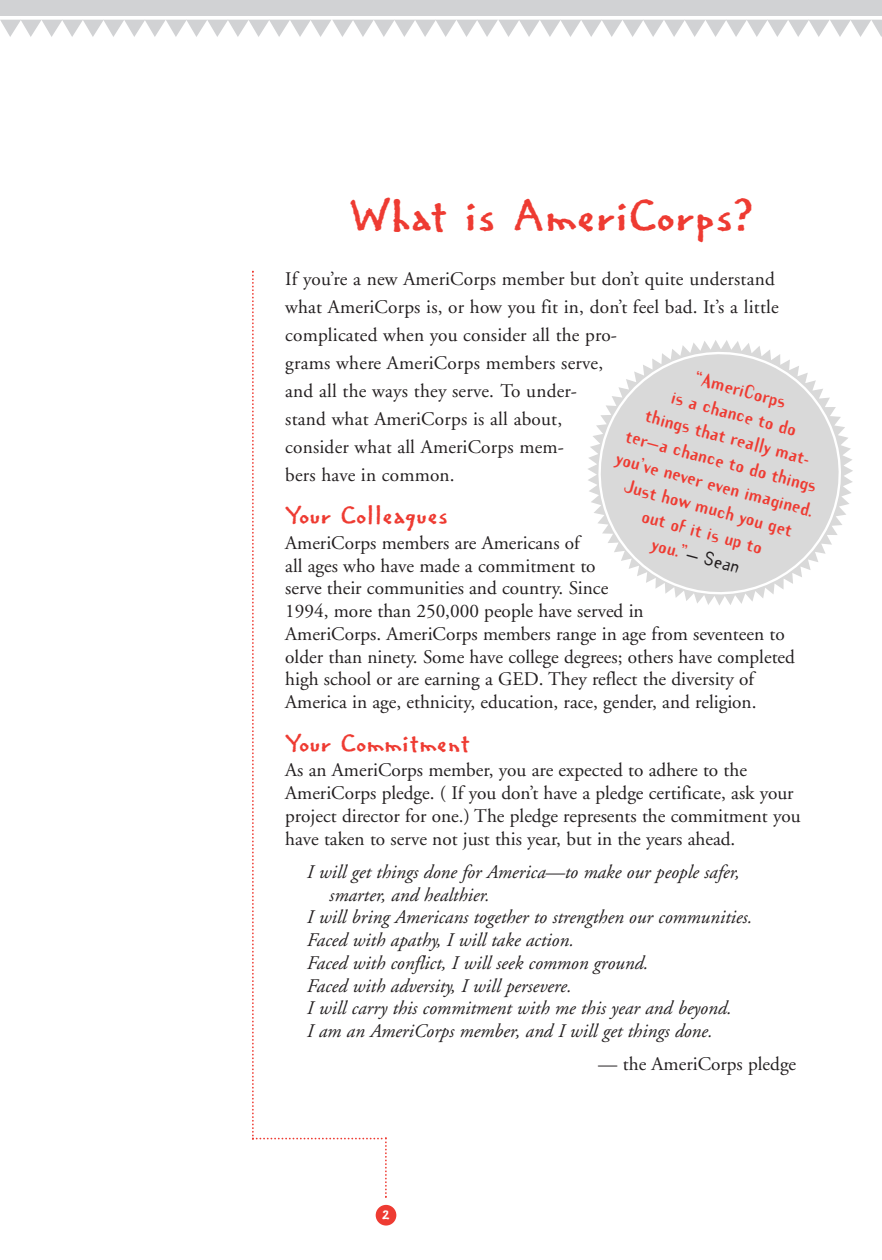
<style>
.page{position:relative;width:882px;height:1260px;background:#fff}
.page>*{position:absolute;margin:0;border:0;box-sizing:border-box;transform-origin:0 0}
.t1{font:47.25px "Regular Joe";color:#ee3b32}
.t2{font:26.25px "Regular Joe";color:#ee3b32}
.t3{font:19.25px/22.8px "Adobe Garamond";color:#231f20}
.t4{font:italic 19.25px "Adobe Garamond";color:#231f20}
.t5{font:700 17.5px/24.5px "Template Gothic";color:#ee3b32;text-align:center}
.t6{font:17.5px "Regular Joe";color:#fff}
.s1{font-weight:400;color:#231f20}
</style>
<div class="page">
<div style="left:0;top:0;width:882px;height:16px;background:#d1d2d4"></div>
<svg style="left:252px;top:271px;width:135px;height:927px"></svg>
<svg style="left:588px;top:340px;width:265px;height:265px;fill:#d9d9d9"></svg>
<div style="left:376px;top:1205px;width:20px;height:21px;background:#ee3b32;border-radius:50%"></div>
<svg style="left:0;top:20px;width:882px;height:17px"></svg>
<h1 class="t1" style="left:350px;top:202px;width:405px">What is AmeriCorps?</h1>
<p class="t3" style="left:285px;top:266px;width:495px;line-height:28px">If you’re a new AmeriCorps member but don’t quite understand what AmeriCorps is, or how you fit in, don’t feel bad. It’s a little complicated when you consider all the pro-<br>grams where AmeriCorps members serve,<br>and all the ways they serve. To under-<br>stand what AmeriCorps is all about,<br>consider what all AmeriCorps mem-<br>bers have in common.</p>
<h2 class="t2" style="left:285px;top:508px;width:164px">Your Colleagues</h2>
<p class="t3" style="left:285px;top:533px;width:511px">AmeriCorps members are Americans of<br>all ages who have made a commitment to<br>serve their communities and country. Since<br>1994, more than 250,000 people have served in<br>AmeriCorps. AmeriCorps members range in age from seventeen to older than ninety. Some have college degrees; others have completed high school or are earning a GED. They reflect the diversity of America in age, ethnicity, education, race, gender, and religion.</p>
<h2 class="t2" style="left:285px;top:736px;width:186px">Your Commitment</h2>
<p class="t3" style="left:285px;top:761px;width:517px">As an AmeriCorps member, you are expected to adhere to the AmeriCorps pledge. ( If you don’t have a pledge certificate, ask your project director for one.) The pledge represents the commitment you have taken to serve not just this year, but in the years ahead.</p>
<p class="t4" style="left:306px;top:864px;width:434px">I will get things done for America—to make our people safer,</p>
<p class="t4" style="left:329px;top:887px;width:162px">smarter, and healthier.</p>
<p class="t4" style="left:306px;top:910px;width:447px">I will bring Americans together to strengthen our communities.</p>
<p class="t4" style="left:306px;top:932px;width:268px">Faced with apathy, I will take action.</p>
<p class="t4" style="left:306px;top:955px;width:343px">Faced with conflict, I will seek common ground.</p>
<p class="t4" style="left:306px;top:978px;width:266px">Faced with adversity, I will persevere.</p>
<p class="t4" style="left:306px;top:1001px;width:426px">I will carry this commitment with me this year and beyond.</p>
<p class="t4" style="left:306px;top:1023px;width:407px">I am an AmeriCorps member, and I will get things done.</p>
<p class="t3" style="left:598px;top:1055px;width:199px">— the AmeriCorps pledge</p>
<p class="t5" style="left:645px;top:353px;width:205px;rotate:15deg">“AmeriCorps<br>is a chance to do<br>things that really mat&shy;ter—a chance to do things you’ve never even imagined.<br>Just how much you get<br>out of it is up to<br>you.”<span class="s1">— Sean</span></p>
<p class="t6" style="left:382px;top:1209px;width:10px">2</p>
</div>
